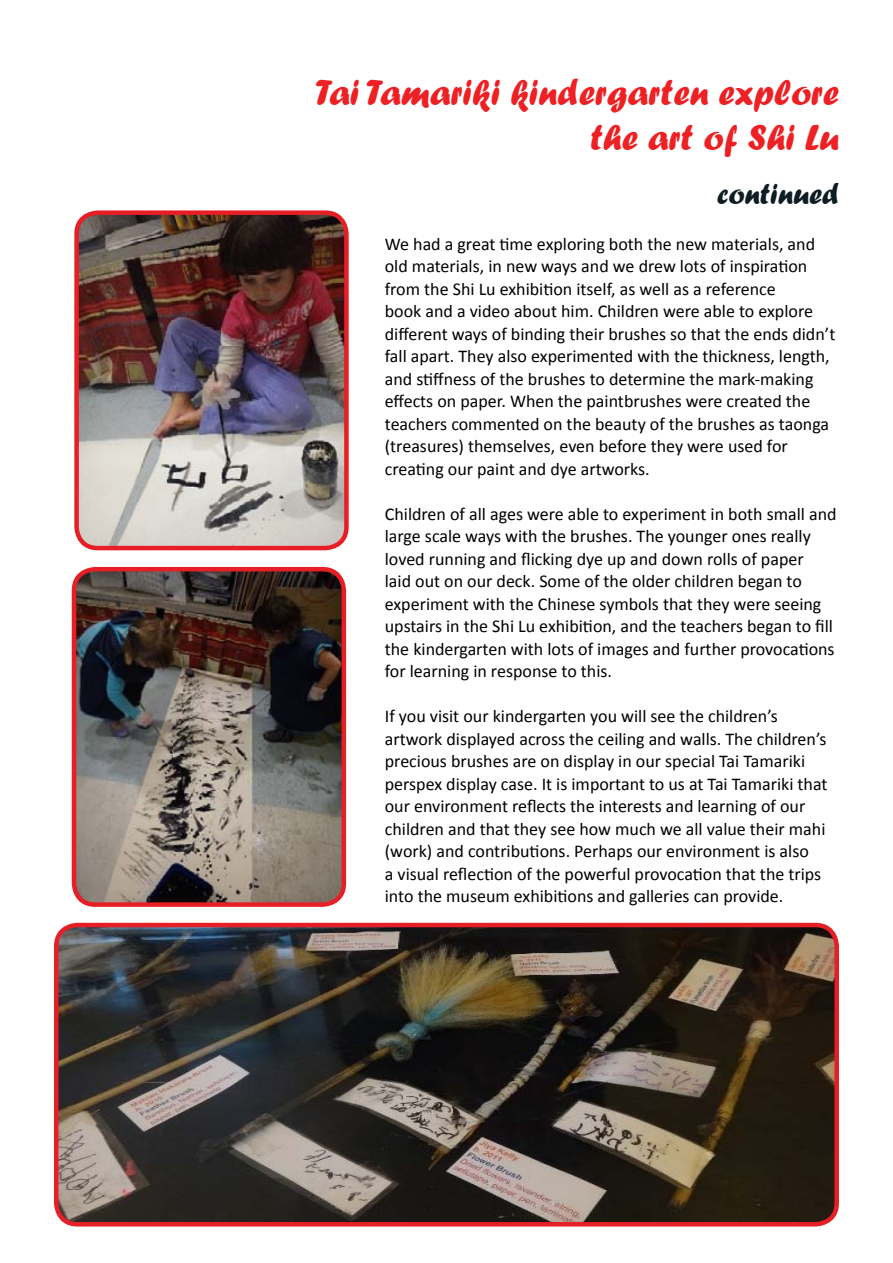
<style>
.page{position:relative;width:893px;height:1263px;background:#fff}
.page>*{position:absolute;margin:0;border:0;box-sizing:border-box;transform-origin:0 0}
.t1{font:37.5px/45px "Forte";color:#ed2124;text-align:right}
.t2{font:30px "Forte";color:#0e1c23}
.t3{font:18px/22.5px "Calibri";color:#000}
</style>
<div class="page">
<img style="left:79px;top:215px;width:265px;height:332px">
<div style="left:74px;top:210px;width:275px;height:340px;border:4px solid #e61e26;border-radius:21px"></div>
<img style="left:75px;top:570px;width:266px;height:332px">
<div style="left:72px;top:567px;width:274px;height:340px;border:4px solid #e61e26;border-radius:21px"></div>
<img style="left:57px;top:926px;width:780px;height:298px">
<div style="left:54px;top:923px;width:785px;height:303px;border:4px solid #e61e26;border-radius:21px"></div>
<h1 class="t1" style="left:315px;top:69px;width:525px">Tai Tamariki kindergarten explore the art of Shi Lu</h1>
<h2 class="t2" style="left:717px;top:177px;width:124px">continued</h2>
<p class="t3" style="left:385px;top:232px;width:452px">We had a great time exploring both the new materials, and old materials, in new ways and we drew lots of inspiration from the Shi Lu exhibition itself, as well as a reference<br>book and a video about him. Children were able to explore different ways of binding their brushes so that the ends didn’t fall apart. They also experimented with the thickness, length, and stiffness of the brushes to determine the mark-making effects on paper. When the paintbrushes were created the teachers commented on the beauty of the brushes as taonga (treasures) themselves, even before they were used for creating our paint and dye artworks.</p>
<p class="t3" style="left:385px;top:502px;width:453px">Children of all ages were able to experiment in both small and large scale ways with the brushes. The younger ones really loved running and flicking dye up and down rolls of paper<br>laid out on our deck. Some of the older children began to experiment with the Chinese symbols that they were seeing upstairs in the Shi Lu exhibition, and the teachers began to fill the kindergarten with lots of images and further provocations for learning in response to this.</p>
<p class="t3" style="left:385px;top:705px;width:444px">If you visit our kindergarten you will see the children’s artwork displayed across the ceiling and walls. The children’s precious brushes are on display in our special Tai Tamariki perspex display case. It is important to us at Tai Tamariki that our environment reflects the interests and learning of our children and that they see how much we all value their mahi (work) and contributions. Perhaps our environment is also<br>a visual reflection of the powerful provocation that the trips into the museum exhibitions and galleries can provide.</p>
</div>
